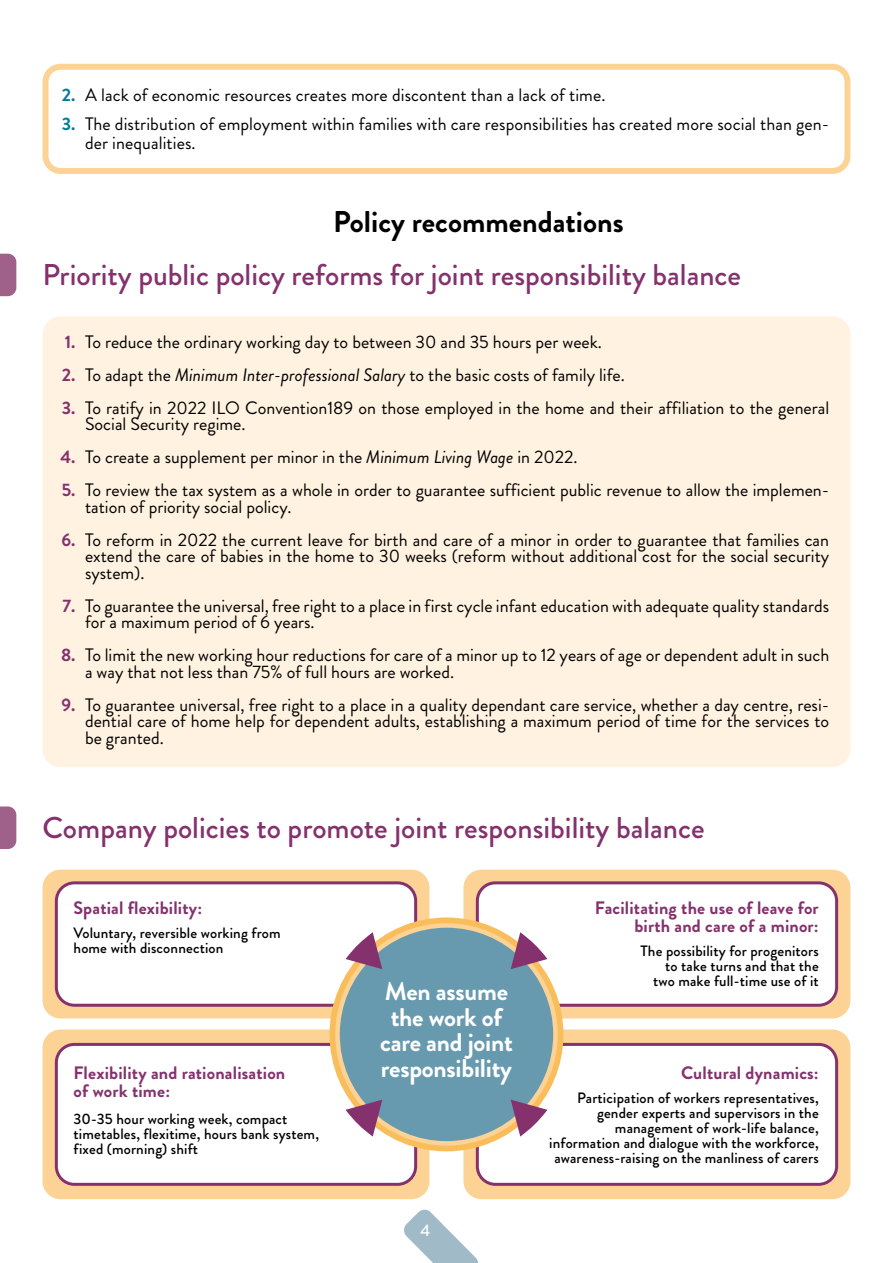
<style>
.page{position:relative;width:893px;height:1263px;background:#fff}
.page>*{position:absolute;margin:0;border:0;box-sizing:border-box;transform-origin:0 0}
.t1{font:500 30px "Brandon Grotesque";color:#84316d}
.t2{font:700 30px "Brandon Grotesque";color:#000}
.t3{font:700 25.5px/25.5px "Brandon Grotesque";letter-spacing:-.01em;color:#fff;text-align:center}
.t4{font:18px/33px "Brandon Grotesque";color:#000}
.t5{font:700 18px/33px "Brandon Grotesque";letter-spacing:.01em;color:#84316d}
.t6{font:700 18px/28.5px "Brandon Grotesque";color:#017e98}
.t7{font:500 16.5px "Brandon Grotesque";color:#fff}
.t8{font:500 15px/15px "Brandon Grotesque";letter-spacing:.01em;color:#000}
.s1{font-style:italic}
</style>
<div class="page">
<svg style="left:404px;top:1209px;width:75px;height:54px"></svg>
<div style="left:43px;top:870px;width:386px;height:148px;background:#fcd395;border-radius:18px"></div>
<div style="left:56px;top:883px;width:360px;height:122px;background:#fff;border-radius:18px"></div>
<div style="left:55px;top:881px;width:362px;height:126px;border:3px solid #84316d;border-radius:18px"></div>
<div style="left:463px;top:870px;width:387px;height:148px;background:#fcd395;border-radius:18px"></div>
<div style="left:477px;top:883px;width:360px;height:122px;background:#fff;border-radius:18px"></div>
<div style="left:476px;top:881px;width:362px;height:126px;border:3px solid #84316d;border-radius:18px"></div>
<div style="left:43px;top:1029px;width:386px;height:170px;background:#fcd395;border-radius:18px"></div>
<div style="left:56px;top:1044px;width:360px;height:140px;background:#fff;border-radius:18px"></div>
<div style="left:55px;top:1043px;width:362px;height:143px;border:3px solid #84316d;border-radius:18px"></div>
<div style="left:463px;top:1029px;width:387px;height:170px;background:#fcd395;border-radius:18px"></div>
<div style="left:477px;top:1044px;width:360px;height:140px;background:#fff;border-radius:18px"></div>
<div style="left:476px;top:1043px;width:362px;height:143px;border:3px solid #84316d;border-radius:18px"></div>
<svg style="left:330px;top:917px;width:233px;height:234px;fill:#fabd5b"></svg>
<div style="left:338px;top:925px;width:217px;height:218px;background:#689aaf;border-radius:50%"></div>
<svg style="left:346px;top:932px;width:36px;height:37px"></svg>
<svg style="left:511px;top:932px;width:36px;height:37px"></svg>
<svg style="left:346px;top:1100px;width:36px;height:36px"></svg>
<svg style="left:511px;top:1100px;width:36px;height:36px"></svg>
<svg style="left:0;top:254px;width:16px;height:42px"></svg>
<svg style="left:0;top:806px;width:16px;height:43px"></svg>
<div style="left:43px;top:316px;width:807px;height:451px;background:#fff2e0;border-radius:18px"></div>
<div style="left:43px;top:64px;width:807px;height:110px;border:6px solid #fcd395;border-radius:15px"></div>
<p class="t6" style="left:62px;top:81px;width:15px">2.<br>3.</p>
<p class="t4" style="left:85px;top:81px;width:746px;line-height:28.5px">A lack of economic resources creates more discontent than a lack of time.<br>The distribution of employment within families with care responsibilities has created more social than gen-</p>
<p class="t4" style="left:85px;top:127px;width:112px">der inequalities.</p>
<h1 class="t2" style="left:333px;top:200px;width:292px">Policy recommendations</h1>
<h1 class="t1" style="left:43px;top:254px;width:700px">Priority public policy reforms for joint responsibility balance</h1>
<p class="t5" style="left:62px;top:325px;width:15px;text-align:justify">1.<br>2.<br>3.</p>
<p class="t5" style="left:61px;top:441px;width:16px">4.<br>5.</p>
<p class="t5" style="left:62px;top:523px;width:15px">6.</p>
<p class="t5" style="left:63px;top:589px;width:14px">7.</p>
<p class="t5" style="left:61px;top:639px;width:16px">8.</p>
<p class="t5" style="left:62px;top:688px;width:15px">9.</p>
<p class="t4" style="left:85px;top:325px;width:746px">To reduce the ordinary working day to between 30 and 35 hours per week.<br>To adapt the <span class="s1">Minimum Inter-professional Salary</span> to the basic costs of family life.<br>To ratify in 2022 ILO Convention189 on those employed in the home and their affiliation to the general</p>
<p class="t4" style="left:85px;top:408px;width:746px">Social Security regime.<br>To create a supplement per minor in the <span class="s1">Minimum Living Wage</span> in 2022.<br>To review the tax system as a whole in order to guarantee sufficient public revenue to allow the implemen-</p>
<p class="t4" style="left:85px;top:490px;width:745px">tation of priority social policy.<br>To reform in 2022 the current leave for birth and care of a minor in order to guarantee that families can</p>
<p class="t4" style="left:85px;top:548px;width:746px;line-height:16.5px">extend the care of babies in the home to 30 weeks (reform without additional cost for the social security system).</p>
<p class="t4" style="left:85px;top:598px;width:746px;line-height:16.5px">To guarantee the universal, free right to a place in first cycle infant education with adequate quality standards for a maximum period of 6 years.</p>
<p class="t4" style="left:85px;top:647px;width:746px;line-height:16.5px">To limit the new working hour reductions for care of a minor up to 12 years of age or dependent adult in such a way that not less than 75% of full hours are worked.</p>
<p class="t4" style="left:85px;top:697px;width:746px;line-height:16.5px;text-align:justify">To guarantee universal, free right to a place in a quality dependant care service, whether a day centre, resi&shy;dential care of home help for dependent adults, establishing a maximum period of time for the services to be granted.</p>
<h1 class="t1" style="left:43px;top:807px;width:664px">Company policies to promote joint responsibility balance</h1>
<p class="t5" style="left:74px;top:892px;width:130px">Spatial flexibility:</p>
<p class="t8" style="left:74px;top:926px;width:209px">Voluntary, reversible working from home with disconnection</p>
<p class="t5" style="left:74px;top:1064px;width:213px;line-height:18px">Flexibility and rationalisation of work time:</p>
<p class="t8" style="left:74px;top:1111px;width:247px">30-35 hour working week, compact timetables, flexitime, hours bank system, fixed (morning) shift</p>
<h2 class="t3" style="left:380px;top:979px;width:134px">Men assume the work of care and joint responsibility</h2>
<p class="t7" style="left:420px;top:1219px;width:11px">4</p>
<p class="t5" style="left:595px;top:899px;width:225px;line-height:18px;text-align:right">Facilitating the use of leave for birth and care of a minor:</p>
<p class="t8" style="left:641px;top:944px;width:180px;text-align:right">The possibility for progenitors to take turns and that the two make full-time use of it</p>
<p class="t5" style="left:681px;top:1056px;width:139px">Cultural dynamics:</p>
<p class="t8" style="left:549px;top:1090px;width:271px;text-align:right">Participation of workers representatives, gender experts and supervisors in the management of work-life balance, information and dialogue with the workforce, awareness-raising on the manliness of carers</p>
</div>
